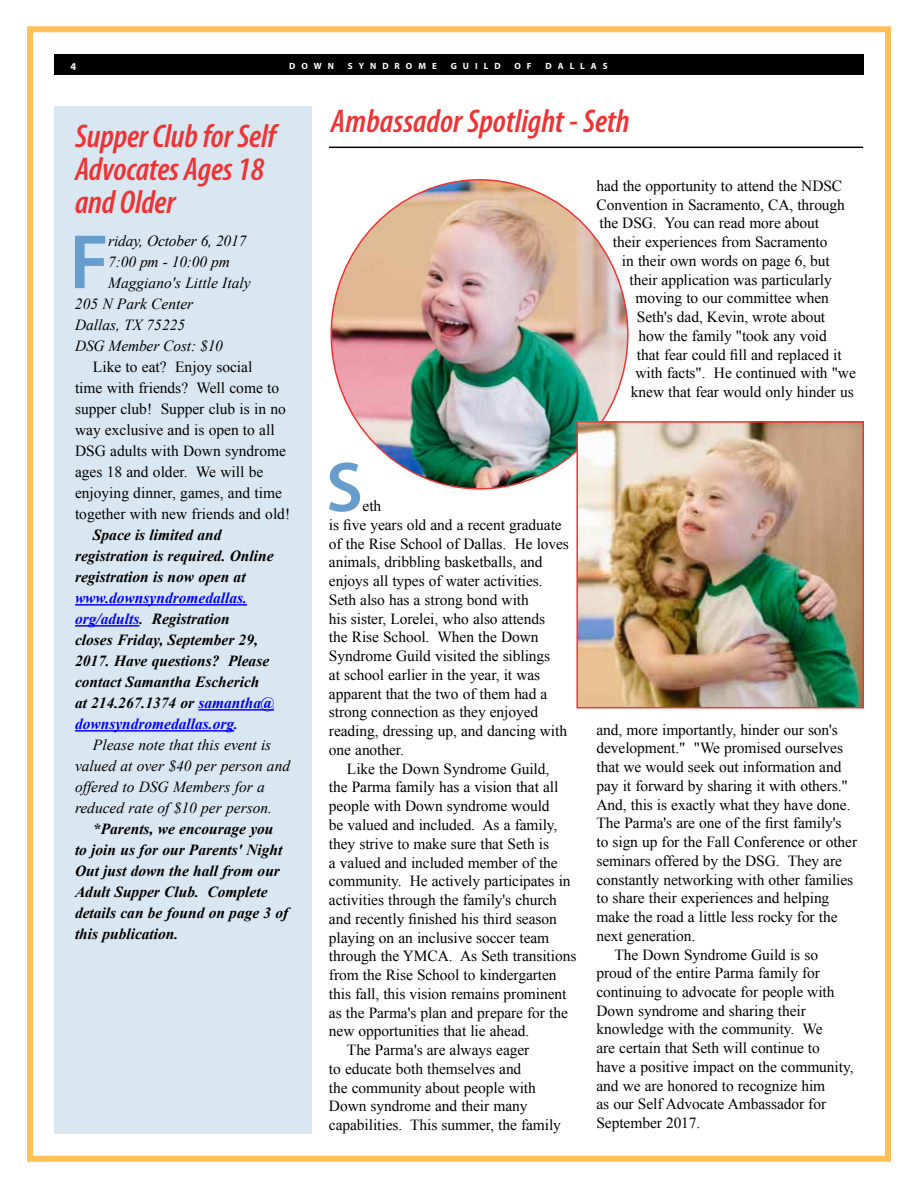
<style>
.page{position:relative;width:918px;height:1188px;background:#fff}
.page>*{position:absolute;margin:0;border:0;box-sizing:border-box;transform-origin:0 0}
.t1{font:600 77.7px "Myriad Pro";color:#669dcd}
.t2{font:600 71.1px "Myriad Pro";color:#669dcd}
.t3{font:italic 600 condensed 33px/33px "Myriad Pro";letter-spacing:-.005em;color:#ee3433}
.t4{font:15.45px/18.8px "Times New Roman";letter-spacing:-.005em;color:#000}
.t5{font:italic 700 15.45px/21px "Times New Roman";color:#000}
.t6{font:italic 15.45px/21px "Times New Roman";color:#000}
.t7{font:700 10.5px "Myriad Pro";color:#fff}
.t8{font:700 9px "Myriad Pro";letter-spacing:.67em;color:#fff}
.s1{color:#00f}
</style>
<div class="page">
<div style="left:27px;top:26px;width:864px;height:1136px;border:6px solid #fec057"></div>
<div style="left:54px;top:54px;width:810px;height:20px;background:#000"></div>
<hr style="left:329px;top:147px;width:534px;height:1px;background:#000">
<img style="left:331px;top:180px;width:297px;height:307px">
<img style="left:579px;top:424px;width:282px;height:281px">
<div style="left:576px;top:421px;width:288px;height:287px;border:2px solid #ee3433"></div>
<div style="left:54px;top:106px;width:258px;height:1028px;background:#d9e7f2"></div>
<hr style="left:75px;top:604px;width:172px;height:2px;background:#00f">
<hr style="left:75px;top:625px;width:64px;height:2px;background:#00f">
<hr style="left:198px;top:709px;width:76px;height:2px;background:#00f">
<hr style="left:75px;top:730px;width:159px;height:2px;background:#00f">
<p class="t7" style="left:70px;top:59px;width:7px">4</p>
<p class="t8" style="left:289px;top:61px;width:46px">DOWN</p>
<p class="t8" style="left:348px;top:61px;width:90px">SYNDROME</p>
<p class="t8" style="left:451px;top:61px;width:50px">GUILD</p>
<p class="t8" style="left:514px;top:61px;width:19px">O F</p>
<p class="t8" style="left:546px;top:61px;width:63px">DALLAS</p>
<h3 class="t3" style="left:331px;top:104px;width:300px">Ambassador Spotlight - Seth</h3>
<h3 class="t3" style="left:75px;top:119px;width:202px">Supper Club for Self<br>Advocates Ages 18 and Older</h3>
<h1 class="t1" style="left:69px;top:213px;width:41px">F</h1>
<p class="t6" style="left:108px;top:230px;width:140px">riday, October 6, 2017</p>
<p class="t4" style="left:596px;top:176px;width:250px">had the opportunity to attend the NDS C<br>Convention in Sacramento, CA, through the DS G. You can read more about</p>
<p class="t4" style="left:613px;top:232px;width:216px">their experiences from Sacramento</p>
<p class="t4" style="left:622px;top:251px;width:209px">in their own words on page 6, but</p>
<p class="t4" style="left:629px;top:270px;width:204px">their application was particularly</p>
<p class="t4" style="left:635px;top:289px;width:195px">moving to our committee when</p>
<p class="t4" style="left:637px;top:307px;width:190px">Seth's dad, Kevin, wrote about</p>
<p class="t4" style="left:638px;top:326px;width:190px">how the family "took any void</p>
<p class="t4" style="left:637px;top:345px;width:206px">that fear could fill and replaced it</p>
<p class="t4" style="left:635px;top:364px;width:222px">with facts". He continued with "we</p>
<p class="t4" style="left:631px;top:382px;width:224px">knew that fear would only hinder us</p>
<p class="t6" style="left:108px;top:251px;width:123px">7:00 pm - 10:00 pm</p>
<p class="t6" style="left:108px;top:272px;width:144px">Maggiano's Little Italy</p>
<p class="t6" style="left:75px;top:293px;width:120px">205 N Park Center</p>
<p class="t6" style="left:75px;top:314px;width:112px">Dallas, TX 75225</p>
<p class="t6" style="left:75px;top:335px;width:149px">DSG Member Cost: $10</p>
<p class="t4" style="left:75px;top:356px;width:217px;line-height:21px;text-indent:18px">Like to eat? Enjoy social<br>time with friends? Well come to supper club! Supper club is in no way exclusive and is open to all<br>DS G adults with Down syndrome ages 18 and older. We will be enjoying dinner, games, and time together with new friends and old!</p>
<p class="t5" style="left:75px;top:524px;width:200px;text-indent:18px">Space is limited and registration is required. Online registration is now open at</p>
<p class="t5" style="left:75px;top:587px;width:201px"><span class="s1">www.downsyndromedallas. org/adults</span>. Registration<br>closes Friday, September 29,<br>2017. Have questions? Please contact Samantha Escherich at 214.267.1374 or <span class="s1">samantha@ downsyndromedallas.org.</span></p>
<p class="t6" style="left:75px;top:734px;width:217px;text-indent:18px">Please note that this event is valued at over $40 per person and offered to DSG Members for a reduced rate of $10 per person.</p>
<p class="t5" style="left:75px;top:818px;width:215px;text-indent:18px">*Parents, we encourage you to join us for our Parents' Night<br>Out just down the hall from our<br>Adult Supper Club. Complete details can be found on page 3 of this publication.</p>
<h2 class="t2" style="left:326px;top:442px;width:38px">S</h2>
<p class="t4" style="left:329px;top:496px;width:242px;text-indent:34px">eth<br>is five years old and a recent graduate of the Rise School of Dallas. He loves animals, dribbling basketballs, and enjoys all types of water activities.<br>Seth also has a strong bond with<br>his sister, Lorelei, who also attends<br>the Rise School. When the Down<br>Syndrome Guild visited the siblings<br>at school earlier in the year, it was apparent that the two of them had a strong connection as they enjoyed reading, dressing up, and dancing with one another.</p>
<p class="t4" style="left:347px;top:759px;width:204px">Like the Down Syndrome Guild,</p>
<p class="t4" style="left:329px;top:778px;width:231px">the Parma family has a vision that all</p>
<p class="t4" style="left:329px;top:796px;width:222px">people with Down syndrome would</p>
<p class="t4" style="left:329px;top:815px;width:230px">be valued and included. As a family,</p>
<p class="t4" style="left:329px;top:834px;width:222px">they strive to make sure that Seth is</p>
<p class="t4" style="left:329px;top:853px;width:230px">a valued and included member of the</p>
<p class="t4" style="left:329px;top:871px;width:243px">community. He actively participates in</p>
<p class="t4" style="left:329px;top:890px;width:230px">activities through the family's church</p>
<p class="t4" style="left:329px;top:909px;width:229px">and recently finished his third season</p>
<p class="t4" style="left:329px;top:928px;width:222px">playing on an inclusive soccer team</p>
<p class="t4" style="left:329px;top:947px;width:249px">through the YMCA. As Seth transitions</p>
<p class="t4" style="left:329px;top:965px;width:229px">from the Rise School to kindergarten</p>
<p class="t4" style="left:329px;top:984px;width:239px">this fall, this vision remains prominent</p>
<p class="t4" style="left:329px;top:1003px;width:240px">as the Parma's plan and prepare for the</p>
<p class="t4" style="left:329px;top:1022px;width:202px">new opportunities that lie ahead.</p>
<p class="t4" style="left:347px;top:1040px;width:184px">The Parma's are always eager</p>
<p class="t4" style="left:329px;top:1059px;width:194px">to educate both themselves and</p>
<p class="t4" style="left:329px;top:1078px;width:208px">the community about people with</p>
<p class="t4" style="left:329px;top:1097px;width:200px">Down syndrome and their many</p>
<p class="t4" style="left:329px;top:1115px;width:234px">capabilities. This summer, the family</p>
<p class="t4" style="left:596px;top:720px;width:243px">and, more importantly, hinder our son's</p>
<p class="t4" style="left:596px;top:739px;width:248px">development." "We promised ourselves</p>
<p class="t4" style="left:596px;top:757px;width:246px">that we would seek out information and</p>
<p class="t4" style="left:596px;top:776px;width:253px">pay it forward by sharing it with others."</p>
<p class="t4" style="left:596px;top:795px;width:256px">And, this is exactly what they have done.</p>
<p class="t4" style="left:596px;top:814px;width:247px">The Parma's are one of the first family's</p>
<p class="t4" style="left:596px;top:832px;width:262px">to sign up for the Fall Conference or other</p>
<p class="t4" style="left:596px;top:851px;width:247px">seminars offered by the DS G. They are</p>
<p class="t4" style="left:596px;top:870px;width:258px">constantly networking with other families</p>
<p class="t4" style="left:596px;top:889px;width:234px">to share their experiences and helping</p>
<p class="t4" style="left:596px;top:907px;width:243px">make the road a little less rocky for the</p>
<p class="t4" style="left:596px;top:926px;width:100px">next generation.</p>
<p class="t4" style="left:614px;top:945px;width:205px">The Down Syndrome Guild is so</p>
<p class="t4" style="left:596px;top:963px;width:225px">proud of the entire Parma family for</p>
<p class="t4" style="left:596px;top:982px;width:240px">continuing to advocate for people with</p>
<p class="t4" style="left:596px;top:1001px;width:211px">Down syndrome and sharing their</p>
<p class="t4" style="left:596px;top:1020px;width:228px">knowledge with the community. We</p>
<p class="t4" style="left:596px;top:1038px;width:225px">are certain that Seth will continue to</p>
<p class="t4" style="left:596px;top:1057px;width:259px">have a positive impact on the community,</p>
<p class="t4" style="left:596px;top:1076px;width:230px">and we are honored to recognize him</p>
<p class="t4" style="left:596px;top:1095px;width:231px">as our Self Advocate Ambassador for</p>
<p class="t4" style="left:596px;top:1113px;width:106px">September 2017.</p>
</div>
